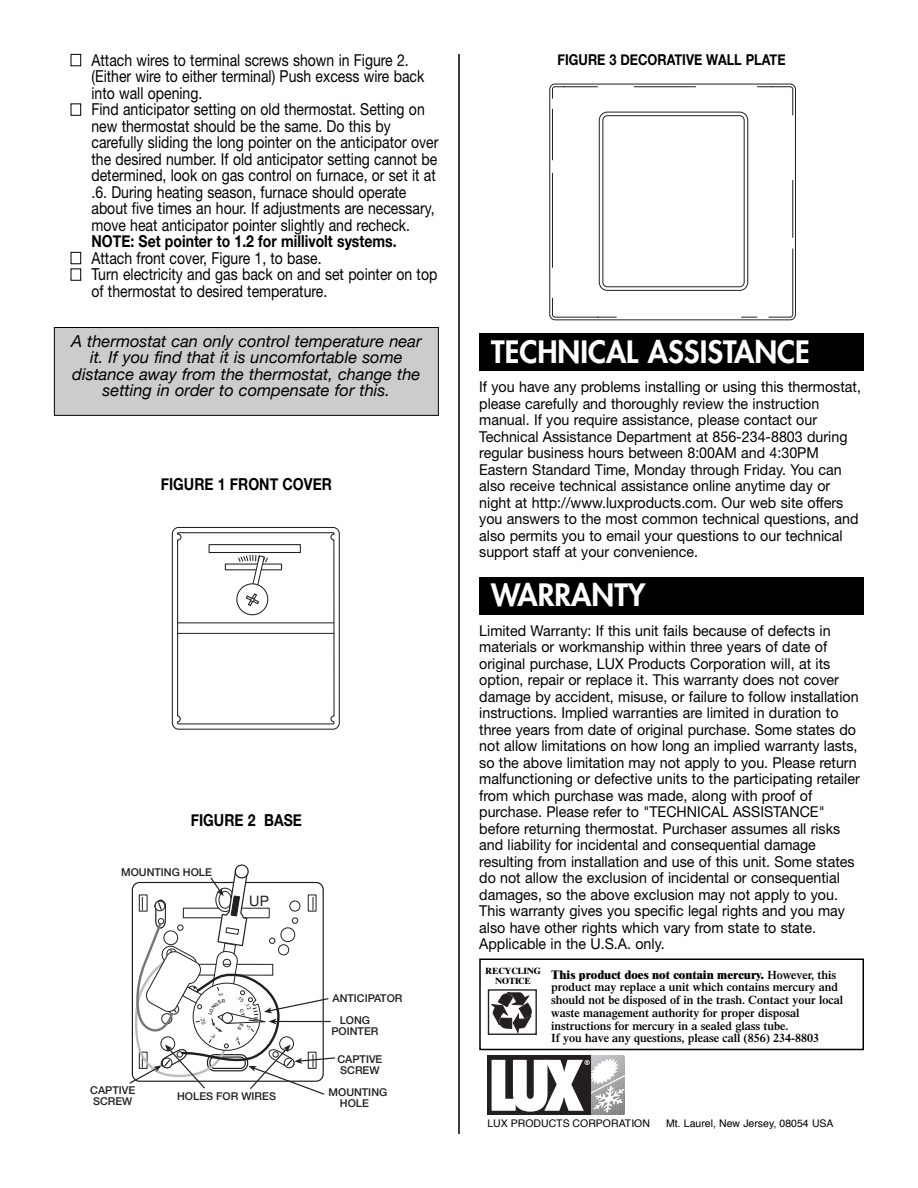
<style>
.page{position:relative;width:918px;height:1188px;background:#fff}
.page>*{position:absolute;margin:0;border:0;box-sizing:border-box;transform-origin:0 0}
.t1{font:800 30px "Futura";color:#fff}
.t2{font:16.5px/16.5px "Helvetica Neue";color:#000;scale:.85 1}
.t3{font:italic 16.5px/16.5px "Helvetica Neue";color:#000;text-align:center}
.t4{font:700 16.5px "Helvetica Neue";color:#000;scale:.85 1}
.t5{font:15px/16.5px "Helvetica Neue";color:#000;scale:.95 1}
.t6{font:700 15px "Helvetica Neue";color:#000;scale:.85 1}
.t7{font:14.4px "Helvetica Neue";color:#231f20}
.t8{font:600 12px/12.8px "Times";color:#000}
.t9{font:500 10.8px/10.8px "Helvetica Neue";color:#231f20}
.t10{font:10.5px "Helvetica";color:#000}
.t11{font:700 9px/10.5px "Times Ten";letter-spacing:-.025em;color:#000;text-align:center}
.s1{color:#fff}
.s2{font-weight:800}
</style>
<div class="page">
<hr style="left:458px;top:54px;width:2px;height:1080px;background:#000">
<div style="left:55px;top:328px;width:383px;height:87px;background:#ccc"></div>
<div style="left:54px;top:327px;width:385px;height:89px;border:1px solid #000"></div>
<div style="left:172px;top:527px;width:168px;height:203px;background:#fff;border:1px solid #231f20;border-radius:6px"></div>
<svg style="left:177px;top:532px;width:158px;height:193px"></svg>
<svg style="left:549px;top:84px;width:247px;height:236px"></svg>
<svg style="left:552px;top:87px;width:241px;height:230px"></svg>
<div style="left:599px;top:112px;width:149px;height:178px;background:linear-gradient(to right,#fff,#fff);border:1px solid #231f20;border-radius:8px"></div>
<div style="left:603px;top:116px;width:141px;height:171px;background:#fff;border:1px solid #231f20;border-radius:4px"></div>
<div style="left:479px;top:958px;width:385px;height:92px;border:2px solid #000"></div>
<svg style="left:491px;top:992px;width:41px;height:41px"></svg>
<div style="left:488px;top:989px;width:49px;height:46px;border:1px solid #231f20"></div>
<svg style="left:487px;top:1056px;width:5px;height:59px"></svg>
<svg style="left:492px;top:1056px;width:132px;height:59px"></svg>
<div style="left:479px;top:333px;width:385px;height:38px;background:#000"></div>
<div style="left:479px;top:577px;width:385px;height:38px;background:#000"></div>
<svg style="left:129px;top:865px;width:207px;height:230px"></svg>
<p class="t2" style="left:91px;top:53px;width:393px;text-indent:-21px"><span class="s1">■</span> Attach wires to terminal screws shown in Figure 2. (Either wire to either terminal) Push excess wire back into wall opening.</p>
<p class="t2" style="left:91px;top:103px;width:410px;text-indent:-21px"><span class="s1">■</span> Find anticipator setting on old thermostat. Setting on new thermostat should be the same. Do this by carefully sliding the long pointer on the anticipator over the desired number. If old anticipator setting cannot be determined, look on gas control on furnace, or set it at .6. During heating season, furnace should operate about five times an hour. If adjustments are necessary, move heat anticipator pointer slightly and recheck.</p>
<p class="t4" style="left:91px;top:231px;width:360px">NOTE: Set pointer to 1.2 for millivolt systems.</p>
<p class="t2" style="left:71px;top:251px;width:297px"><span class="s1">■</span> Attach front cover, Figure 1, to base.</p>
<p class="t2" style="left:91px;top:268px;width:409px;text-indent:-21px"><span class="s1">■</span> Turn electricity and gas back on and set pointer on top of thermostat to desired temperature.</p>
<p class="t3" style="left:71px;top:332px;width:352px">A thermostat can only control temperature near it. If you find that it is uncomfortable some distance away from the thermostat, change the setting in order to compensate for this.</p>
<p class="t4" style="left:161px;top:474px;width:203px">FIGURE 1 FRONT COVER</p>
<p class="t4" style="left:191px;top:810px;width:132px">FIGURE 2 BASE</p>
<p class="t9" style="left:121px;top:868px;width:92px">MOUNTING HOLE</p>
<p class="t7" style="left:249px;top:896px;width:21px">UP</p>
<p class="t9" style="left:90px;top:1086px;width:47px">CAPTIVE<br>SCREW</p>
<p class="t9" style="left:177px;top:1092px;width:100px">HOLES FOR WIRES</p>
<p class="t9" style="left:340px;top:987px;width:64px;line-height:22.8px;text-indent:-7px">ANTICIPATOR<br>LONG</p>
<p class="t9" style="left:331px;top:1027px;width:49px">POINTER</p>
<p class="t9" style="left:337px;top:1055px;width:47px">CAPTIVE<br>SCREW</p>
<p class="t9" style="left:340px;top:1088px;width:49px;text-indent:-11px">MOUNTING<br>HOLE</p>
<p class="t6" style="left:558px;top:50px;width:270px">FIGURE 3 DECORATIVE WALL PLATE</p>
<h1 class="t1" style="left:491px;top:337px;width:320px">TECHNICAL ASSISTANCE</h1>
<p class="t5" style="left:479px;top:380px;width:403px">If you have any problems installing or using this thermostat, please carefully and thoroughly review the instruction manual. If you require assistance, please contact our Technical Assistance Department at 856-234-8803 during regular business hours between 8:00AM and 4:30PM Eastern Standard Time, Monday through Friday. You can also receive technical assistance online anytime day or night at http://www.luxproducts.com. Our web site offers you answers to the most common technical questions, and also permits you to email your questions to our technical support staff at your convenience.</p>
<h1 class="t1" style="left:491px;top:581px;width:156px">WARRANTY</h1>
<p class="t5" style="left:479px;top:624px;width:402px">Limited Warranty: If this unit fails because of defects in materials or workmanship within three years of date of original purchase, LUX Products Corporation will, at its option, repair or replace it. This warranty does not cover damage by accident, misuse, or failure to follow installation instructions. Implied warranties are limited in duration to three years from date of original purchase. Some states do not allow limitations on how long an implied warranty lasts, so the above limitation may not apply to you. Please return malfunctioning or defective units to the participating retailer from which purchase was made, along with proof of purchase. Please refer to "TECHNICAL ASSISTANCE" before returning thermostat. Purchaser assumes all risks and liability for incidental and consequential damage resulting from installation and use of this unit. Some states do not allow the exclusion of incidental or consequential damages, so the above exclusion may not apply to you.<br>This warranty gives you specific legal rights and you may also have other rights which vary from state to state.<br>Applicable in the U.S.A. only.</p>
<p class="t11" style="left:485px;top:967px;width:57px">RECYCLING<br>NOTICE</p>
<p class="t8" style="left:551px;top:969px;width:293px"><span class="s2">This product does not contain mercury.</span> However, this product may replace a unit which contains mercury and should not be disposed of in the trash. Contact your local waste management authority for proper disposal instructions for mercury in a sealed glass tube.<br>If you have any questions, please call (856) 234-8803</p>
<p class="t10" style="left:487px;top:1119px;width:164px">LUX PRODUCTS CORPORATION</p>
<p class="t10" style="left:666px;top:1119px;width:169px">Mt. Laurel, New Jersey, 08054 USA</p>
</div>
